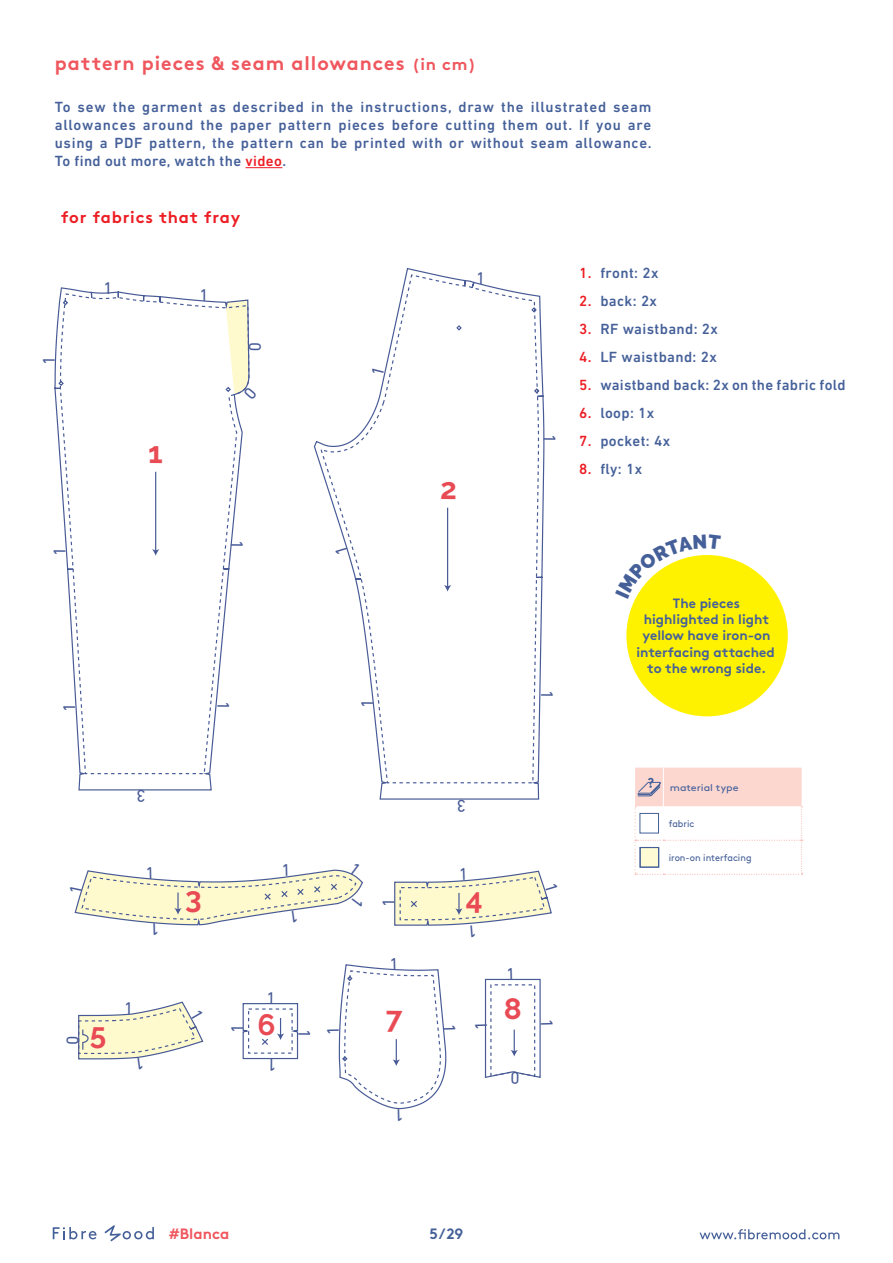
<style>
.page{position:relative;width:893px;height:1263px;background:#fff}
.page>*{position:absolute;margin:0;border:0;box-sizing:border-box;transform-origin:0 0}
.t1{font:700 29.55px "Raleway";color:#e94b55}
.t2{font:700 19.5px "Brown";letter-spacing:.05em;color:#f0565d}
.t3{font:17.25px "DIN Next LT Pro";color:#475a96}
.t4{font:700 16.5px "Brown";letter-spacing:.05em;color:#ed1d24}
.t5{font:500 15px/18px "DIN Next LT Pro";letter-spacing:.025em;color:#456099;text-align:justify}
.t6{font:700 15px "Brown";color:#f0565d}
.t7{font:700 15px "Brown";color:#456099}
.t8{font:700 13.5px/16.2px "Brown";color:#456099;text-align:center}
.t9{font:9.75px "Brown";color:#456099;scale:.95 1}
.t10{font:9.75px "Brown";color:#456099;scale:1.11 1}
.s1{font-size:16.5px}
.s2{color:#ed1d24}
</style>
<div class="page">
<svg style="left:699px;top:1229px;width:140px;height:10px"></svg>
<svg style="left:53px;top:1227px;width:44px;height:12px"></svg>
<svg style="left:104px;top:1225px;width:50px;height:16px"></svg>
<hr style="left:246px;top:167px;width:36px;height:1px;background:#ed1d24">
<div style="left:626px;top:555px;width:162px;height:161px;background:#fff200;border-radius:50%"></div>
<svg style="left:634px;top:768px;width:169px;height:107px"></svg>
<div style="left:639px;top:813px;width:20px;height:20px;background:#fff;border:1px solid #456098"></div>
<div style="left:639px;top:847px;width:20px;height:20px;background:#fffcd5"></div>
<div style="left:640px;top:847px;width:19px;height:21px;border:1px solid #456098"></div>
<svg style="left:54px;top:287px;width:158px;height:504px"></svg>
<svg style="left:59px;top:293px;width:190px;height:482px"></svg>
<svg style="left:58px;top:380px;width:7px;height:7px"></svg>
<svg style="left:62px;top:299px;width:7px;height:7px"></svg>
<hr style="left:155px;top:472px;width:1px;height:79px;background:#475a96">
<svg style="left:152px;top:549px;width:7px;height:7px"></svg>
<svg style="left:313px;top:268px;width:232px;height:532px"></svg>
<svg style="left:319px;top:274px;width:221px;height:510px"></svg>
<svg style="left:533px;top:387px;width:7px;height:7px"></svg>
<svg style="left:455px;top:324px;width:8px;height:7px"></svg>
<svg style="left:530px;top:306px;width:8px;height:7px"></svg>
<hr style="left:447px;top:508px;width:1px;height:79px;background:#475a96">
<svg style="left:444px;top:585px;width:7px;height:7px"></svg>
<svg style="left:242px;top:1003px;width:57px;height:57px"></svg>
<svg style="left:635px;top:555px;width:86px;height:44px"></svg>
<svg style="left:372px;top:369px;width:12px;height:6px"></svg>
<svg style="left:336px;top:547px;width:12px;height:7px"></svg>
<svg style="left:394px;top:870px;width:158px;height:56px"></svg>
<svg style="left:78px;top:1001px;width:126px;height:59px"></svg>
<svg style="left:338px;top:964px;width:109px;height:146px"></svg>
<svg style="left:74px;top:869px;width:289px;height:57px"></svg>
<svg style="left:484px;top:978px;width:57px;height:100px"></svg>
<svg style="left:225px;top:300px;width:25px;height:100px"></svg>
<h2 class="t2" style="left:55px;top:48px;width:423px">pattern pieces &amp; seam allowances <span class="s1">(in cm)</span></h2>
<p class="t5" style="left:55px;top:98px;width:598px">To sew the garment as described in the instructions, draw the illustrated seam allowances around the paper pattern pieces before cutting them out. If you are using a PDF pattern, the pattern can be printed with or without seam allowance.<br>To find out more, watch the <span class="s2">video</span>.</p>
<p class="t4" style="left:61px;top:204px;width:180px">for fabrics that fray</p>
<p class="t3" style="left:39px;top:365px;width:11px;rotate:-90deg">1</p>
<p class="t3" style="left:103px;top:278px;width:11px">1</p>
<p class="t3" style="left:50px;top:556px;width:11px;rotate:-90deg">1</p>
<h1 class="t1" style="left:148px;top:436px;width:16px">1</h1>
<p class="t3" style="left:199px;top:285px;width:11px">1</p>
<p class="t3" style="left:265px;top:342px;width:11px;rotate:90deg">0</p>
<p class="t3" style="left:247px;top:540px;width:11px;rotate:90deg">1</p>
<p class="t3" style="left:59px;top:712px;width:11px;rotate:-90deg">1</p>
<p class="t3" style="left:146px;top:806px;width:11px;rotate:-180deg">3</p>
<p class="t3" style="left:233px;top:701px;width:11px;rotate:90deg">1</p>
<p class="t3" style="left:476px;top:268px;width:11px">1</p>
<h1 class="t1" style="left:440px;top:472px;width:18px">2</h1>
<p class="t3" style="left:357px;top:708px;width:11px;rotate:-90deg">1</p>
<p class="t3" style="left:466px;top:816px;width:11px;rotate:-180deg">3</p>
<h1 class="t1" style="left:185px;top:881px;width:18px">3</h1>
<h1 class="t1" style="left:466px;top:881px;width:19px">4</h1>
<p class="t3" style="left:379px;top:907px;width:11px;rotate:-90deg">1</p>
<p class="t3" style="left:560px;top:434px;width:11px;rotate:90deg">1</p>
<p class="t5" style="left:579px;top:263px;width:81px"><span class="s2">1.</span> front: 2x</p>
<p class="t5" style="left:579px;top:291px;width:79px"><span class="s2">2.</span> back: 2x</p>
<p class="t5" style="left:579px;top:319px;width:140px"><span class="s2">3.</span> RF waistband: 2x</p>
<p class="t5" style="left:579px;top:347px;width:139px"><span class="s2">4.</span> LF waistband: 2x</p>
<p class="t5" style="left:579px;top:375px;width:268px"><span class="s2">5.</span> waistband back: 2x on the fabric fold</p>
<p class="t5" style="left:579px;top:403px;width:77px"><span class="s2">6.</span> loop: 1x</p>
<p class="t5" style="left:579px;top:431px;width:93px"><span class="s2">7.</span> pocket: 4x</p>
<p class="t5" style="left:579px;top:459px;width:65px"><span class="s2">8.</span> fly: 1x</p>
<p class="t3" style="left:557px;top:690px;width:11px;rotate:90deg">1</p>
<p class="t8" style="left:636px;top:594px;width:140px">The pieces highlighted in light yellow have iron-on interfacing attached to the wrong side.</p>
<p class="t10" style="left:670px;top:780px;width:63px">material type</p>
<p class="t9" style="left:669px;top:816px;width:28px">fabric</p>
<p class="t9" style="left:669px;top:850px;width:89px">iron-on interfacing</p>
<p class="t3" style="left:63px;top:1044px;width:11px;rotate:-90deg">0</p>
<h1 class="t1" style="left:90px;top:1017px;width:18px">5</h1>
<p class="t3" style="left:124px;top:998px;width:11px">1</p>
<p class="t3" style="left:227px;top:1033px;width:11px;rotate:-90deg">1</p>
<p class="t3" style="left:266px;top:988px;width:11px">1</p>
<h1 class="t1" style="left:257px;top:1008px;width:20px">6</h1>
<p class="t3" style="left:277px;top:1075px;width:11px;rotate:-180deg">1</p>
<p class="t3" style="left:314px;top:1029px;width:11px;rotate:90deg">1</p>
<h1 class="t1" style="left:386px;top:1001px;width:18px">7</h1>
<h1 class="t1" style="left:504px;top:991px;width:20px">8</h1>
<p class="t3" style="left:520px;top:1088px;width:11px;rotate:-180deg">0</p>
<p class="t6" style="left:169px;top:1222px;width:62px">#Blanca</p>
<p class="t7" style="left:430px;top:1221px;width:35px">5/29</p>
</div>
